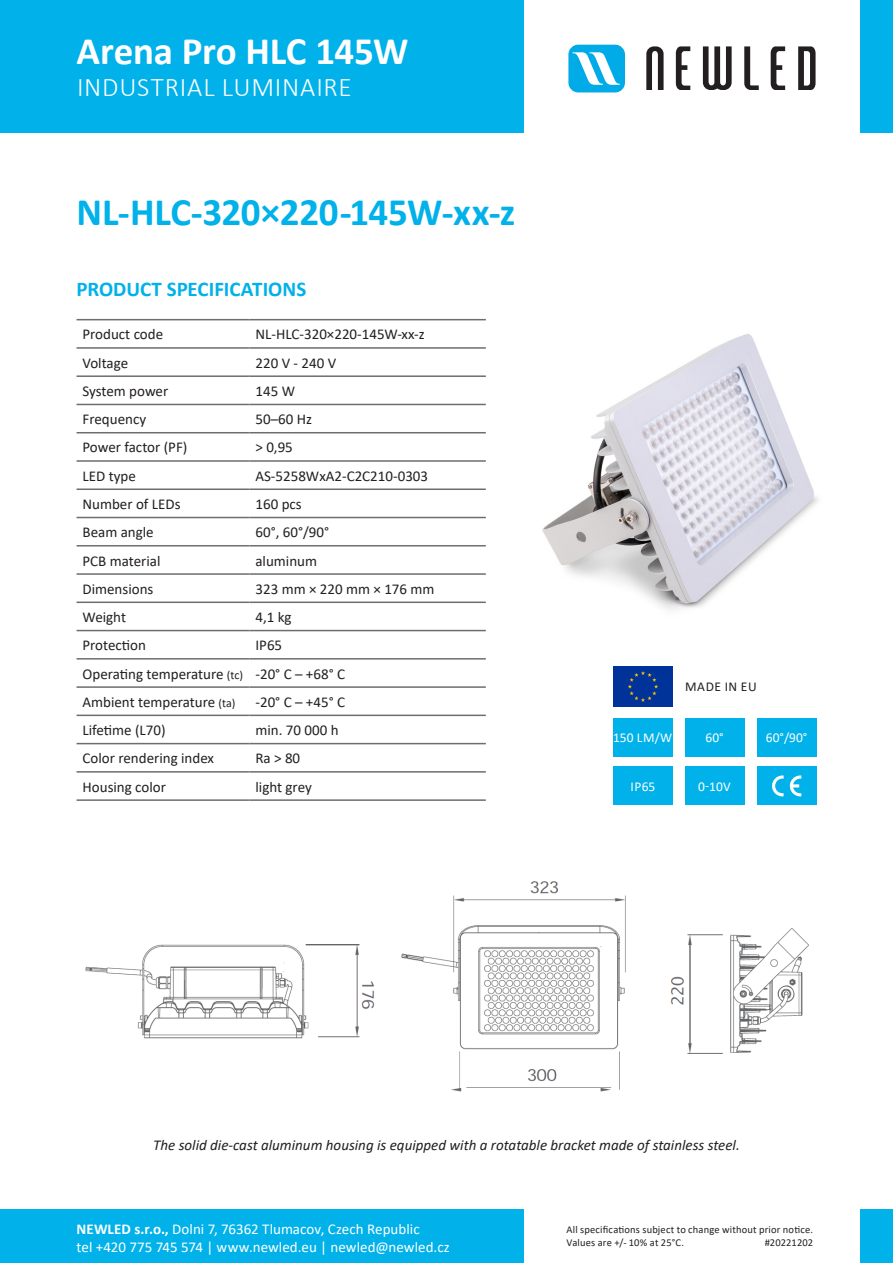
<style>
.page{position:relative;width:893px;height:1263px;background:#fff}
.page>*{position:absolute;margin:0;border:0;box-sizing:border-box;transform-origin:0 0}
.t1{font:700 39px "Calibri";letter-spacing:-.005em;color:#00b1ea}
.t2{font:700 39px "Calibri";letter-spacing:-.005em;color:#fff}
.t3{font:300 27px "Calibri";letter-spacing:.025em;color:#fff}
.t4{font:700 21px "Calibri";color:#00b1ea}
.t5{font:15px "Calibri";color:#231f20}
.t6{font:15px "Calibri";color:#fff}
.t7{font:italic 15px "Calibri";color:#231f20}
.t8{font:13.5px "Calibri";color:#fff}
.t9{font:13.5px "Calibri";letter-spacing:.04em;color:#231f20}
.t10{font:10.5px/12.6px "Calibri";letter-spacing:.015em;color:#231f20}
.s1{font-size:12px}
.s2{font-weight:700}
</style>
<div class="page">
<img style="left:85px;top:881px;width:724px;height:211px">
<div style="left:0;top:0;width:523px;height:133px;background:#00b1ea"></div>
<div style="left:0;top:1210px;width:523px;height:53px;background:#00b1ea"></div>
<div style="left:861px;top:1210px;width:32px;height:53px;background:#00b1ea"></div>
<div style="left:861px;top:0;width:32px;height:133px;background:#00b1ea"></div>
<div style="left:568px;top:45px;width:57px;height:47px;background:#00abe7;border-radius:10px"></div>
<svg style="left:573px;top:52px;width:47px;height:33px"></svg>
<svg style="left:646px;top:46px;width:18px;height:44px"></svg>
<svg style="left:703px;top:46px;width:29px;height:44px"></svg>
<svg style="left:676px;top:46px;width:14px;height:44px"></svg>
<svg style="left:798px;top:46px;width:17px;height:44px"></svg>
<svg style="left:771px;top:46px;width:14px;height:44px"></svg>
<svg style="left:744px;top:46px;width:15px;height:44px"></svg>
<hr style="left:77px;top:319px;width:172px;height:1px;background:#6c6d70">
<hr style="left:249px;top:319px;width:237px;height:1px;background:#6c6d70">
<hr style="left:77px;top:347px;width:172px;height:2px;background:#6c6d70">
<hr style="left:249px;top:347px;width:237px;height:2px;background:#6c6d70">
<hr style="left:77px;top:375px;width:172px;height:2px;background:#6c6d70">
<hr style="left:249px;top:375px;width:237px;height:2px;background:#6c6d70">
<hr style="left:77px;top:404px;width:172px;height:1px;background:#6c6d70">
<hr style="left:249px;top:404px;width:237px;height:1px;background:#6c6d70">
<hr style="left:77px;top:432px;width:172px;height:1px;background:#6c6d70">
<hr style="left:249px;top:432px;width:237px;height:1px;background:#6c6d70">
<hr style="left:77px;top:460px;width:172px;height:2px;background:#6c6d70">
<hr style="left:249px;top:460px;width:237px;height:2px;background:#6c6d70">
<hr style="left:77px;top:488px;width:172px;height:2px;background:#6c6d70">
<hr style="left:249px;top:488px;width:237px;height:2px;background:#6c6d70">
<hr style="left:77px;top:517px;width:172px;height:1px;background:#6c6d70">
<hr style="left:249px;top:517px;width:237px;height:1px;background:#6c6d70">
<hr style="left:77px;top:545px;width:172px;height:1px;background:#6c6d70">
<hr style="left:249px;top:545px;width:237px;height:1px;background:#6c6d70">
<hr style="left:77px;top:573px;width:172px;height:2px;background:#6c6d70">
<hr style="left:249px;top:573px;width:237px;height:2px;background:#6c6d70">
<hr style="left:77px;top:601px;width:172px;height:2px;background:#6c6d70">
<hr style="left:249px;top:601px;width:237px;height:2px;background:#6c6d70">
<hr style="left:77px;top:630px;width:172px;height:1px;background:#6c6d70">
<hr style="left:249px;top:630px;width:237px;height:1px;background:#6c6d70">
<hr style="left:77px;top:658px;width:172px;height:1px;background:#6c6d70">
<hr style="left:249px;top:658px;width:237px;height:1px;background:#6c6d70">
<hr style="left:77px;top:686px;width:172px;height:2px;background:#6c6d70">
<hr style="left:249px;top:686px;width:237px;height:2px;background:#6c6d70">
<hr style="left:77px;top:715px;width:172px;height:1px;background:#6c6d70">
<hr style="left:249px;top:715px;width:237px;height:1px;background:#6c6d70">
<hr style="left:77px;top:743px;width:172px;height:1px;background:#6c6d70">
<hr style="left:249px;top:743px;width:237px;height:1px;background:#6c6d70">
<hr style="left:77px;top:771px;width:172px;height:2px;background:#6c6d70">
<hr style="left:249px;top:771px;width:237px;height:2px;background:#6c6d70">
<hr style="left:77px;top:799px;width:172px;height:2px;background:#6c6d70">
<hr style="left:249px;top:799px;width:237px;height:2px;background:#6c6d70">
<img style="left:542px;top:334px;width:276px;height:276px">
<div style="left:613px;top:718px;width:60px;height:38px;background:#00b1ea"></div>
<div style="left:613px;top:767px;width:60px;height:38px;background:#00b1ea"></div>
<div style="left:757px;top:718px;width:59px;height:38px;background:#00b1ea"></div>
<div style="left:757px;top:767px;width:59px;height:38px;background:#00b1ea"></div>
<svg style="left:772px;top:775px;width:29px;height:21px"></svg>
<div style="left:685px;top:718px;width:59px;height:38px;background:#00b1ea"></div>
<div style="left:685px;top:767px;width:59px;height:38px;background:#00b1ea"></div>
<img style="left:613px;top:667px;width:60px;height:39px">
<p class="t2" style="left:77px;top:23px;width:333px">Arena Pro HLC 145W</p>
<p class="t3" style="left:77px;top:71px;width:276px">INDUSTRIAL LUMINAIRE</p>
<p class="t1" style="left:77px;top:184px;width:440px">NL-HLC-320×220-145W-xx-z</p>
<p class="t4" style="left:77px;top:275px;width:231px">PRODUCT SPECIFICATIONS</p>
<p class="t5" style="left:83px;top:324px;width:82px">Product code</p>
<p class="t5" style="left:255px;top:324px;width:171px">NL-HLC-320×220-145W-xx-z</p>
<p class="t5" style="left:83px;top:352px;width:47px">Voltage</p>
<p class="t5" style="left:255px;top:352px;width:82px">220 V - 240 V</p>
<p class="t5" style="left:83px;top:381px;width:87px">System power</p>
<p class="t5" style="left:255px;top:381px;width:41px">145 W</p>
<p class="t5" style="left:83px;top:409px;width:65px">Frequency</p>
<p class="t5" style="left:255px;top:409px;width:58px">50–60 Hz</p>
<p class="t5" style="left:83px;top:437px;width:106px">Power factor (PF)</p>
<p class="t5" style="left:255px;top:437px;width:39px">&gt; 0,95</p>
<p class="t5" style="left:83px;top:465px;width:55px">LED type</p>
<p class="t5" style="left:255px;top:465px;width:174px">AS-5258WxA2-C2C210-0303</p>
<p class="t5" style="left:83px;top:494px;width:100px">Number of LEDs</p>
<p class="t5" style="left:255px;top:494px;width:48px">160 pcs</p>
<p class="t5" style="left:83px;top:522px;width:73px">Beam angle</p>
<p class="t5" style="left:255px;top:522px;width:75px">60°, 60°/90°</p>
<p class="t5" style="left:83px;top:550px;width:79px">PCB material</p>
<p class="t5" style="left:255px;top:550px;width:63px">aluminum</p>
<p class="t5" style="left:83px;top:578px;width:72px">Dimensions</p>
<p class="t5" style="left:255px;top:578px;width:181px">323 mm × 220 mm × 176 mm</p>
<p class="t5" style="left:83px;top:607px;width:45px">Weight</p>
<p class="t5" style="left:255px;top:607px;width:38px">4,1 kg</p>
<p class="t5" style="left:83px;top:635px;width:65px">Protection</p>
<p class="t5" style="left:255px;top:635px;width:28px">IP65</p>
<p class="t5" style="left:83px;top:663px;width:162px">Operating temperature <span class="s1">(tc)</span></p>
<p class="t5" style="left:255px;top:663px;width:91px">-20° C – +68° C</p>
<p class="t5" style="left:83px;top:691px;width:154px">Ambient temperature <span class="s1">(ta)</span></p>
<p class="t5" style="left:255px;top:691px;width:91px">-20° C – +45° C</p>
<p class="t5" style="left:83px;top:720px;width:85px">Lifetime (L70)</p>
<p class="t5" style="left:255px;top:720px;width:85px">min. 70 000 h</p>
<p class="t5" style="left:83px;top:748px;width:133px">Color rendering index</p>
<p class="t5" style="left:255px;top:748px;width:46px">Ra &gt; 80</p>
<p class="t5" style="left:83px;top:776px;width:85px">Housing color</p>
<p class="t5" style="left:255px;top:776px;width:58px">light grey</p>
<p class="t9" style="left:685px;top:677px;width:73px">MADE IN EU</p>
<p class="t8" style="left:613px;top:728px;width:61px">150 LM/W</p>
<p class="t8" style="left:630px;top:777px;width:26px">IP65</p>
<p class="t8" style="left:706px;top:728px;width:20px">60°</p>
<p class="t8" style="left:766px;top:728px;width:43px">60°/90°</p>
<p class="t8" style="left:698px;top:777px;width:34px">0-10V</p>
<p class="t7" style="left:153px;top:1135px;width:588px">The solid die-cast aluminum housing is equipped with a rotatable bracket made of stainless steel.</p>
<p class="t6" style="left:77px;top:1218px;width:345px"><span class="s2">NEWLED s.r.o.,</span> Dolni 7, 76362 Tlumacov, Czech Republic</p>
<p class="t6" style="left:77px;top:1236px;width:375px">tel +420 775 745 574 | www.newled.eu | newled@newled.cz</p>
<p class="t10" style="left:567px;top:1223px;width:248px">All specifications subject to change without prior notice.<br>Values are +/- 10% at 25°C.</p>
<p class="t10" style="left:765px;top:1236px;width:50px">#20221202</p>
</div>
